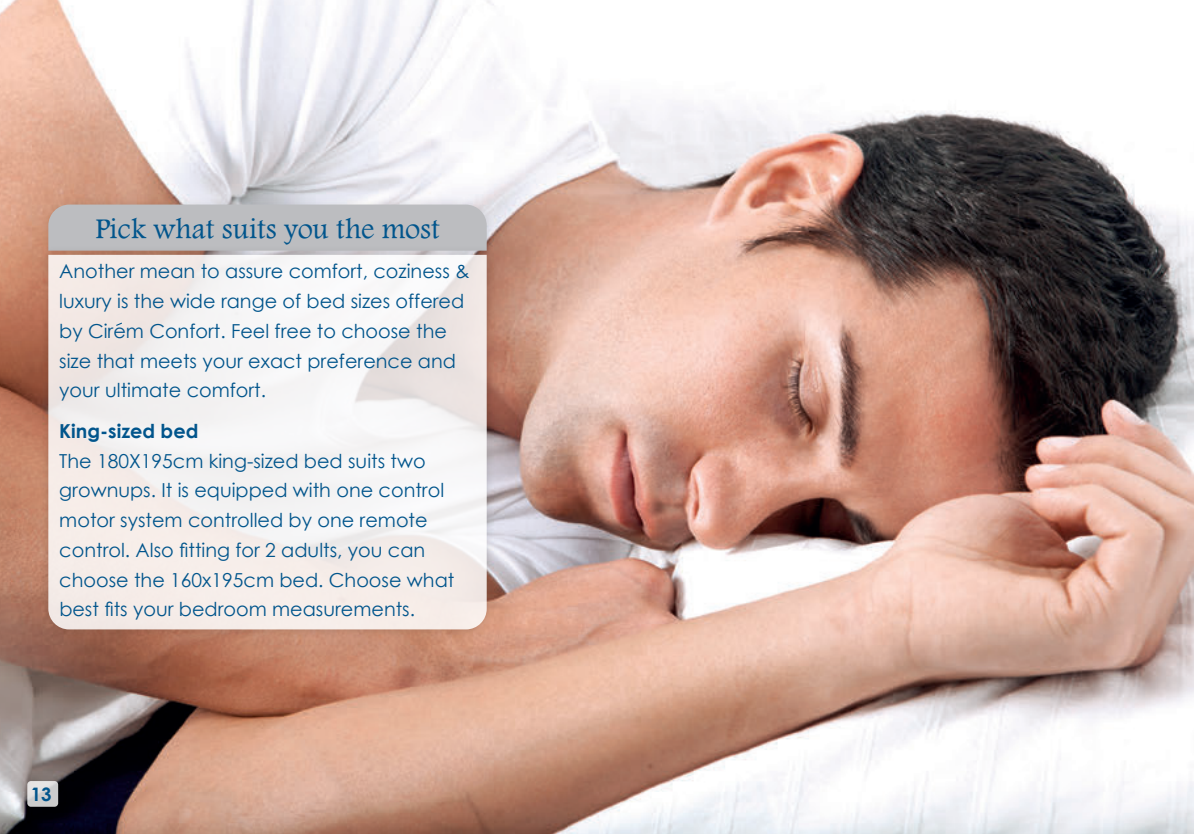
<style>
.page{position:relative;width:1194px;height:834px;background:#fff}
.page>*{position:absolute;margin:0;border:0;box-sizing:border-box;transform-origin:0 0}
.t1{font:29.75px "Andalus";color:#01558c}
.t2{font:19.25px/29.8px "Century Gothic";color:#01558c}
.t3{font:700 19.25px "Century Gothic";color:#01558c}
.t4{font:700 18.55px "Century Gothic";color:#01558c}
</style>
<div class="page">
<img style="left:0;top:0;width:1193px;height:833px">
<img style="left:15px;top:769px;width:55px;height:49px">
<svg style="left:27px;top:780px;width:31px;height:26px"></svg>
<img style="left:36px;top:192px;width:462px;height:51px">
<div style="left:48px;top:204px;width:438px;height:39px;background:#bcbdc0"></div>
<img style="left:36px;top:243px;width:462px;height:398px">
<svg style="left:48px;top:255px;width:438px;height:374px;fill:#f5efee"></svg>
<svg style="left:116px;top:322px;width:6px;height:4px"></svg>
<h1 class="t1" style="left:95px;top:207px;width:346px">Pick what suits you the most</h1>
<p class="t2" style="left:59px;top:256px;width:412px">Another mean to assure comfort, coziness &amp; luxury is the wide range of bed sizes offered by Cirem Confort. Feel free to choose the size that meets your exact preference and your ultimate comfort.</p>
<p class="t3" style="left:59px;top:416px;width:140px">King-sized bed</p>
<p class="t2" style="left:59px;top:445px;width:396px">The 180X195cm king-sized bed suits two grownups. It is equipped with one control motor system controlled by one remote control. Also fitting for 2 adults, you can choose the 160x195cm bed. Choose what best fits your bedroom measurements.</p>
<p class="t4" style="left:31px;top:779px;width:22px">13</p>
</div>
